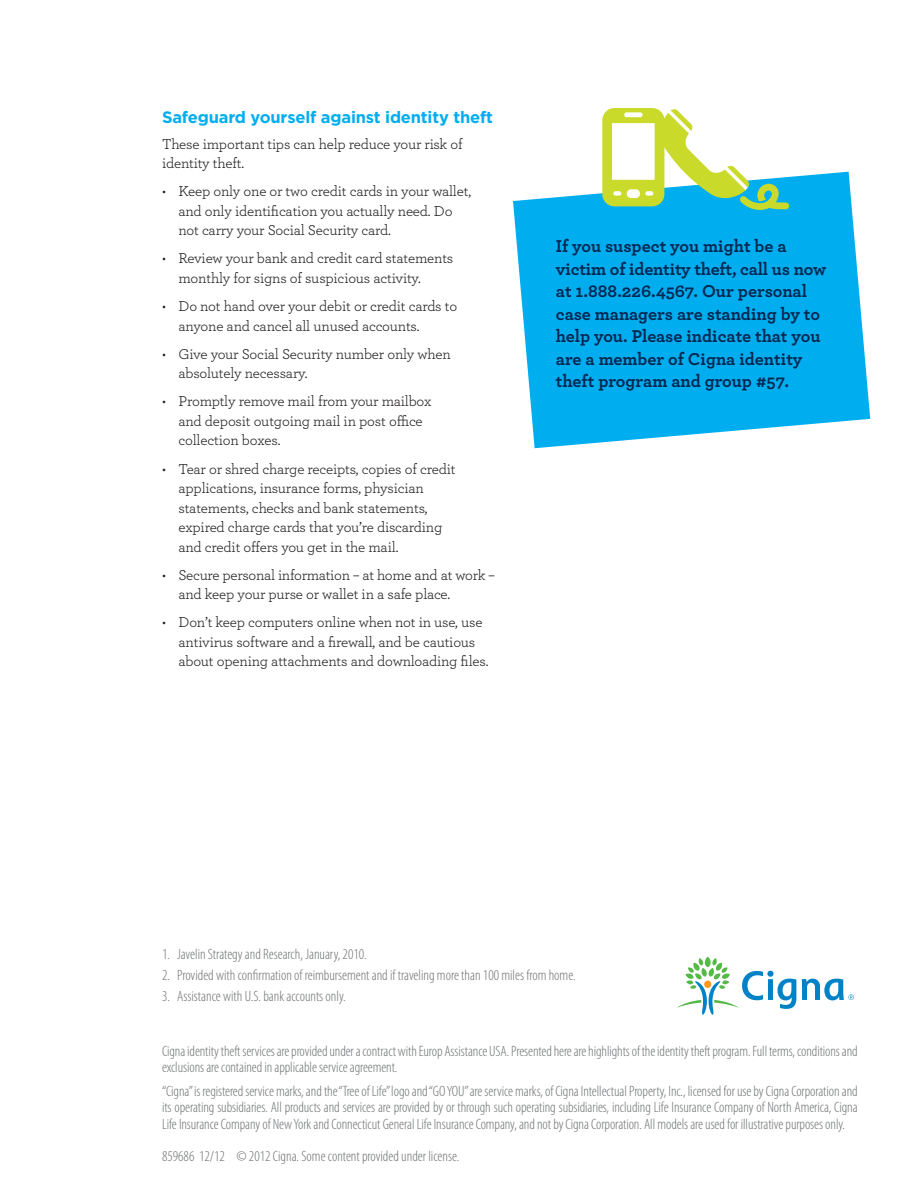
<style>
.page{position:relative;width:918px;height:1188px;background:#fff}
.page>*{position:absolute;margin:0;border:0;box-sizing:border-box;transform-origin:0 0}
.t1{font:700 18px/22.5px "Archer";letter-spacing:-.005em;color:#002852}
.t2{font:700 16.5px "Gotham";letter-spacing:-.01em;color:#00aeef}
.t3{font:300 condensed 15px/16.5px "Myriad Pro";letter-spacing:-.005em;color:#6d6f71}
.t4{font:15px/19.5px "Archer";letter-spacing:-.01em;color:#231f20}
</style>
<div class="page">
<svg style="left:677px;top:957px;width:177px;height:58px"></svg>
<svg style="left:513px;top:172px;width:357px;height:276px;background:#22b9f1"></svg>
<svg style="left:602px;top:108px;width:187px;height:102px"></svg>
<p class="t2" style="left:162px;top:106px;width:333px">Safeguard yourself against identity theft</p>
<p class="t4" style="left:162px;top:133px;width:302px">These important tips can help reduce your risk of identity theft.</p>
<p class="t4" style="left:178px;top:181px;width:294px;text-indent:-16px">• Keep only one or two credit cards in your wallet, and only identification you actually need. Do not carry your Social Security card.</p>
<p class="t4" style="left:178px;top:248px;width:276px;text-indent:-16px">• Review your bank and credit card statements monthly for signs of suspicious activity.</p>
<p class="t4" style="left:178px;top:296px;width:280px;text-indent:-16px">• Do not hand over your debit or credit cards to anyone and cancel all unused accounts.</p>
<p class="t4" style="left:178px;top:343px;width:274px;text-indent:-16px">• Give your Social Security number only when absolutely necessary.</p>
<p class="t4" style="left:178px;top:391px;width:254px;text-indent:-16px">• Promptly remove mail from your mailbox and deposit outgoing mail in post office collection boxes.</p>
<p class="t4" style="left:178px;top:458px;width:279px;text-indent:-16px">• Tear or shred charge receipts, copies of credit applications, insurance forms, physician statements, checks and bank statements, expired charge cards that you’re discarding and credit offers you get in the mail.</p>
<p class="t4" style="left:178px;top:564px;width:318px;text-indent:-16px">• Secure personal information – at home and at work – and keep your purse or wallet in a safe place.</p>
<p class="t4" style="left:178px;top:612px;width:312px;text-indent:-16px">• Don’t keep computers online when not in use, use antivirus software and a firewall, and be cautious about opening attachments and downloading files.</p>
<p class="t1" style="left:556px;top:234px;width:272px">If you suspect you might be a victim of identity theft, call us now at 1.888.226.4567. Our personal case managers are standing by to help you. Please indicate that you are a member of Cigna identity theft program and group #57.</p>
<p class="t3" style="left:162px;top:946px;width:206px">1. Javelin Strategy and Research, January, 2010.</p>
<p class="t3" style="left:162px;top:967px;width:415px">2. Provided with confirmation of reimbursement and if traveling more than 100 miles from home.</p>
<p class="t3" style="left:162px;top:988px;width:185px">3. Assistance with U.S. bank accounts only.</p>
<p class="t3" style="left:162px;top:1043px;width:697px">Cigna identity theft services are provided under a contract with Europ Assistance USA. Presented here are highlights of the identity theft program. Full terms, conditions and exclusions are contained in applicable service agreement.</p>
<p class="t3" style="left:162px;top:1083px;width:697px;text-align:justify">“Cigna” is registered service marks, and the “Tree of Life” logo and “GO YOU” are service marks, of Cigna Intellectual Property, Inc., licensed for use by Cigna Corporation and its operating subsidiaries. All products and services are provided by or through such operating subsidiaries, including Life Insurance Company of North America, Cigna Life Insurance Company of New York and Connecticut General Life Insurance Company, and not by Cigna Corporation. All models are used for illustrative purposes only.</p>
<p class="t3" style="left:162px;top:1149px;width:299px">859686 12/12 © 2012 Cigna. Some content provided under license.</p>
</div>
